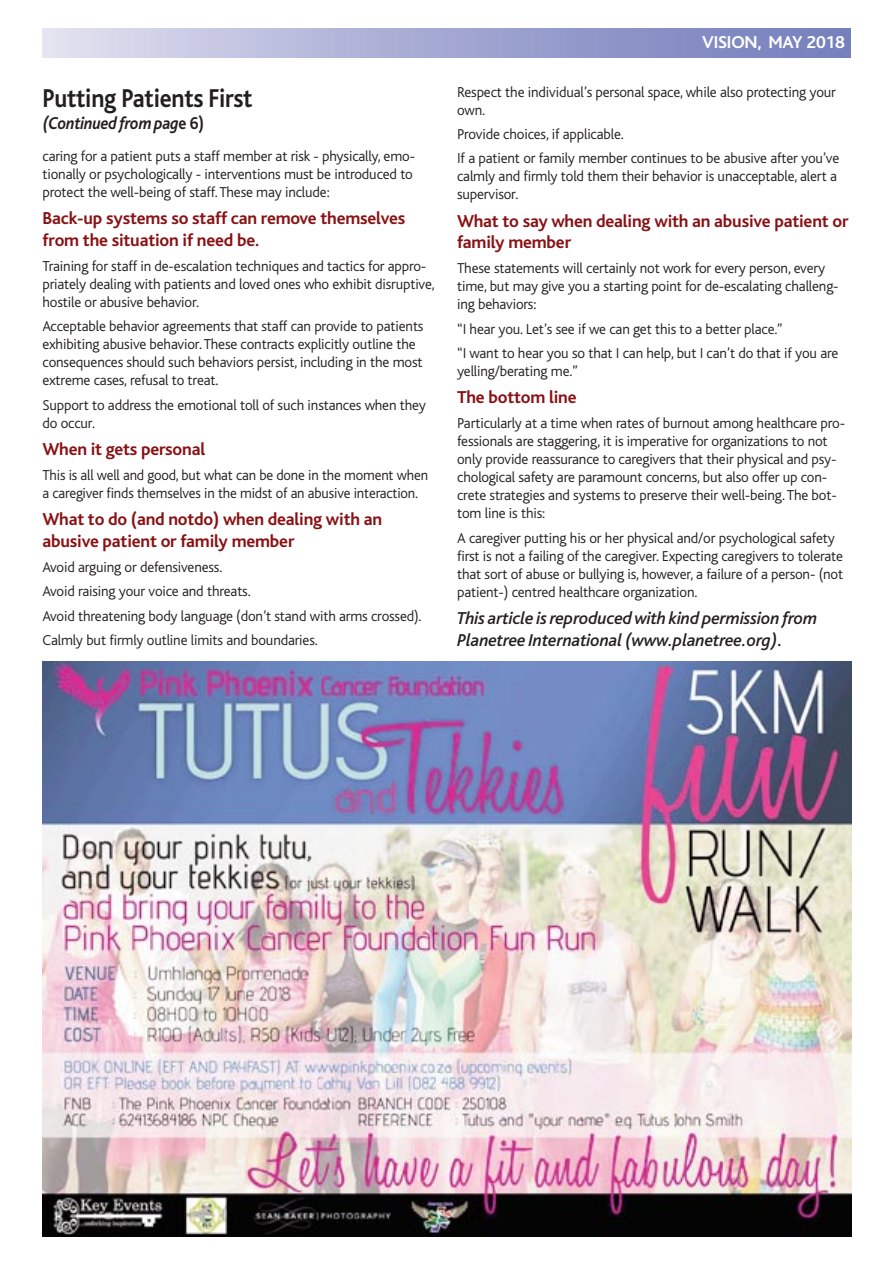
<style>
.page{position:relative;width:893px;height:1263px;background:#fff}
.page>*{position:absolute;margin:0;border:0;box-sizing:border-box;transform-origin:0 0}
.t1{font:700 27px "Bliss";letter-spacing:-.01em;color:#231f20;scale:.9 1}
.t2{font:700 18px/21.6px "Bliss";letter-spacing:-.01em;color:#881114}
.t3{font:italic 500 18px/21.6px "Bliss";letter-spacing:-.01em;color:#231f20}
.t4{font:italic 700 18px "Bliss";letter-spacing:-.01em;color:#231f20;scale:.9 1}
.t5{font:700 18px "Bliss";letter-spacing:-.01em;color:#fff}
.t6{font:300 15px/18px "Bliss";letter-spacing:-.01em;color:#231f20}
.s1{font-style:normal}
</style>
<div class="page">
<img style="left:43px;top:662px;width:808px;height:574px">
<h1 class="t1" style="left:43px;top:88px;width:235px">Putting Patients First</h1>
<p class="t4" style="left:43px;top:116px;width:181px">(Continued from pag<span class="s1">e 6)</span></p>
<p class="t6" style="left:43px;top:148px;width:374px">caring for a patient puts a staff member at risk - physically, emo&shy;tionally or psychologically - interventions must be introduced to protect the well-being of staff. These may include:</p>
<p class="t2" style="left:43px;top:209px;width:364px">Back-up systems so staff can remove themselves from the situation if need be.</p>
<p class="t6" style="left:43px;top:258px;width:394px">Training for staff in de-escalation techniques and tactics for appro&shy;priately dealing with patients and loved ones who exhibit disruptive, hostile or abusive behavior.</p>
<p class="t6" style="left:43px;top:319px;width:383px">Acceptable behavior agreements that staff can provide to patients exhibiting abusive behavior. These contracts explicitly outline the consequences should such behaviors persist, including in the most extreme cases, refusal to treat.</p>
<p class="t6" style="left:43px;top:397px;width:385px">Support to address the emotional toll of such instances when they do occur.</p>
<p class="t2" style="left:43px;top:440px;width:164px">When it gets personal</p>
<p class="t6" style="left:43px;top:467px;width:387px">This is all well and good, but what can be done in the moment when a caregiver finds themselves in the midst of an abusive interaction.</p>
<p class="t2" style="left:43px;top:510px;width:341px">What to do (and notdo) when dealing with an abusive patient or family member</p>
<p class="t6" style="left:43px;top:556px;width:381px;line-height:24.5px">Avoid arguing or defensiveness.<br>Avoid raising your voice and threats.<br>Avoid threatening body language (don’t stand with arms crossed).<br>Calmly but firmly outline limits and boundaries.</p>
<p class="t5" style="left:702px;top:36px;width:144px">VISION, MAY 2018</p>
<p class="t6" style="left:457px;top:84px;width:380px">Respect the individual’s personal space, while also protecting your own.</p>
<p class="t6" style="left:457px;top:123px;width:384px;line-height:24.5px">Provide choices, if applicable.<br>If a patient or family member continues to be abusive after you’ve</p>
<p class="t6" style="left:457px;top:169px;width:381px">calmly and firmly told them their behavior is unacceptable, alert a supervisor.</p>
<p class="t2" style="left:457px;top:212px;width:393px">What to say when dealing with an abusive patient or family member</p>
<p class="t6" style="left:457px;top:261px;width:383px">These statements will certainly not work for every person, every time, but may give you a starting point for de-escalating challeng&shy;ing behaviors:</p>
<p class="t6" style="left:457px;top:318px;width:383px;line-height:24.5px">“I hear you. Let’s see if we can get this to a better place.”<br>“I want to hear you so that I can help, but I can’t do that if you are</p>
<p class="t6" style="left:457px;top:363px;width:122px">yelling/berating me.”</p>
<p class="t2" style="left:457px;top:388px;width:121px">The bottom line</p>
<p class="t6" style="left:457px;top:416px;width:390px">Particularly at a time when rates of burnout among healthcare pro&shy;fessionals are staggering, it is imperative for organizations to not only provide reassurance to caregivers that their physical and psy&shy;chological safety are paramount concerns, but also offer up con&shy;crete strategies and systems to preserve their well-being. The bot&shy;tom line is this:</p>
<p class="t6" style="left:457px;top:530px;width:388px">A caregiver putting his or her physical and/or psychological safety first is not a failing of the caregiver. Expecting caregivers to tolerate that sort of abuse or bullying is, however, a failure of a person- (not patient-) centred healthcare organization.</p>
<p class="t3" style="left:457px;top:609px;width:362px">This article is reproduced with kind permission from<br>Planetree International (www.planetree.org).</p>
</div>
